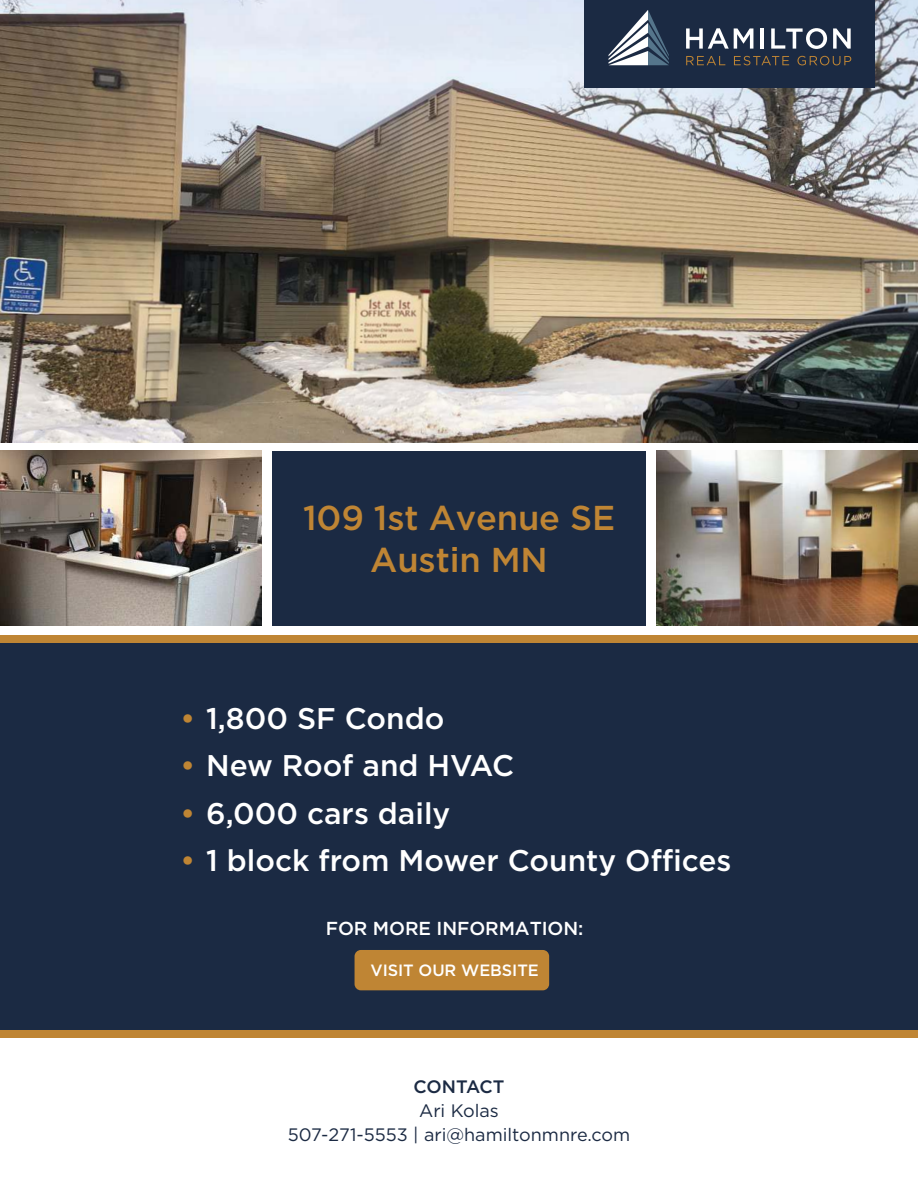
<style>
.page{position:relative;width:918px;height:1188px;background:#fff}
.page>*{position:absolute;margin:0;border:0;box-sizing:border-box;transform-origin:0 0}
.t1{font:500 34.5px/42.5px "Gotham";letter-spacing:-.005em;color:#bf8534;text-align:center}
.t2{font:500 29.85px "Gotham";color:#fff}
.t3{font:500 18.75px "Gotham";letter-spacing:-.005em;color:#fff}
.t4{font:18px/24px "Gotham";color:#1b2a43;text-align:center}
.t5{font:500 18px "Gotham";letter-spacing:-.01em;color:#1b2a43}
.t6{font:500 16.35px "Gotham";letter-spacing:-.005em;color:#fff}
.s1{color:#bf8534}
</style>
<div class="page">
<div style="left:0;top:635px;width:918px;height:402px;background:#1b2a43"></div>
<div style="left:0;top:635px;width:918px;height:8px;background:#bf8534"></div>
<div style="left:0;top:1031px;width:918px;height:7px;background:#bf8534"></div>
<div style="left:355px;top:950px;width:194px;height:40px;background:#bf8534;border-radius:6px"></div>
<img style="left:0;top:0;width:918px;height:442px">
<img style="left:656px;top:451px;width:262px;height:175px">
<img style="left:0;top:451px;width:261px;height:175px">
<div style="left:272px;top:451px;width:374px;height:175px;background:#1b2a43"></div>
<div style="left:585px;top:0;width:290px;height:88px;background:#1b2a43"></div>
<svg style="left:686px;top:28px;width:67px;height:21px"></svg>
<hr style="left:761px;top:28px;width:3px;height:21px;background:#fff">
<svg style="left:771px;top:28px;width:56px;height:21px"></svg>
<svg style="left:833px;top:28px;width:18px;height:21px"></svg>
<svg style="left:686px;top:56px;width:39px;height:9px"></svg>
<svg style="left:734px;top:56px;width:55px;height:9px"></svg>
<svg style="left:797px;top:56px;width:54px;height:9px"></svg>
<svg style="left:609px;top:10px;width:60px;height:55px"></svg>
<p class="t1" style="left:303px;top:498px;width:314px">109 1st Avenue SE<br>Austin MN</p>
<p class="t2" style="left:181px;top:705px;width:265px"><span class="s1">•</span> 1,800 SF Condo</p>
<p class="t2" style="left:181px;top:752px;width:335px"><span class="s1">•</span> New Roof and HVAC</p>
<p class="t2" style="left:181px;top:800px;width:271px"><span class="s1">•</span> 6,000 cars daily</p>
<p class="t2" style="left:181px;top:847px;width:552px"><span class="s1">•</span> 1 block from Mower County Offices</p>
<p class="t3" style="left:326px;top:920px;width:259px">FOR MORE INFORMATION:</p>
<p class="t6" style="left:371px;top:963px;width:170px">VISIT OUR WEBSITE</p>
<p class="t5" style="left:414px;top:1078px;width:92px">CONTACT</p>
<p class="t4" style="left:288px;top:1099px;width:344px">Ari Kolas<br>507-271-5553 | ari@hamiltonmnre.com</p>
</div>
